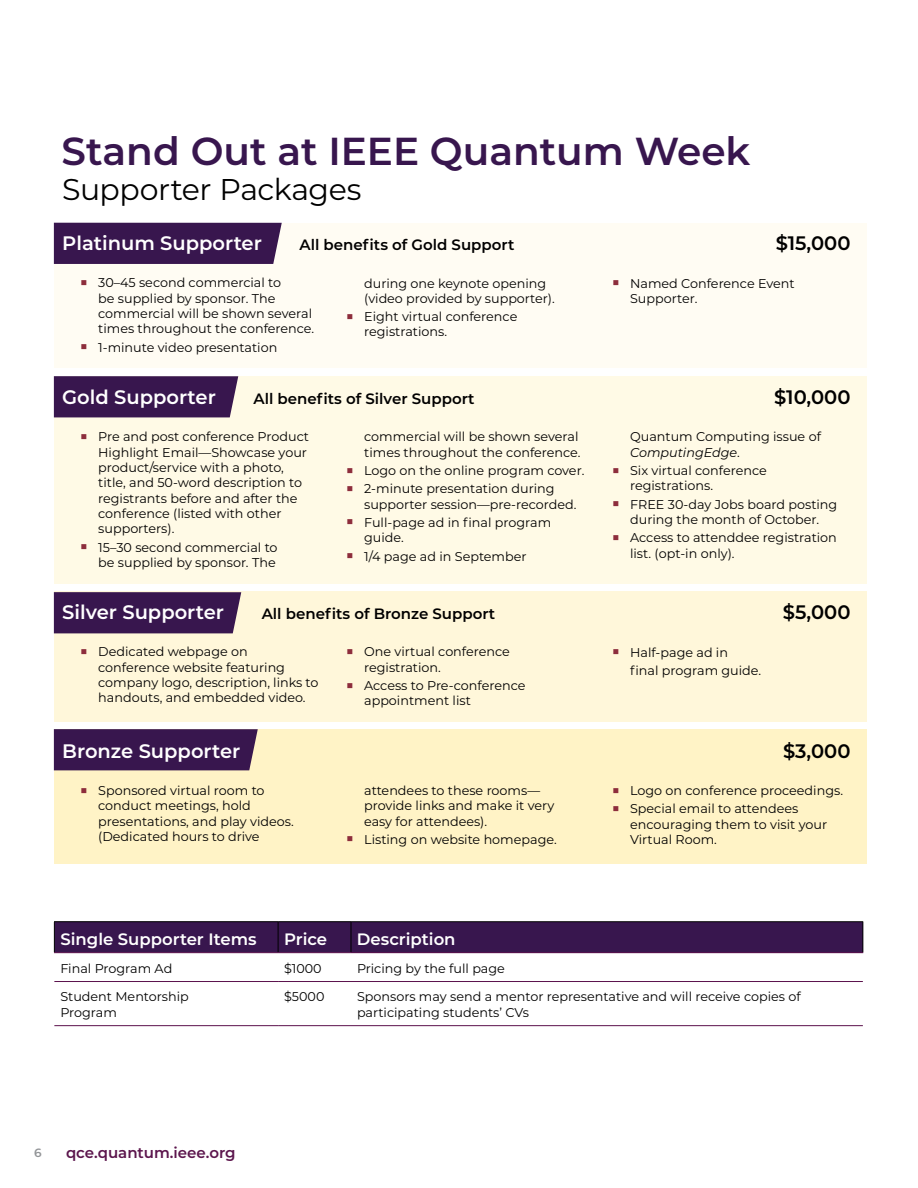
<style>
.page{position:relative;width:918px;height:1188px;background:#fff}
.page>*{position:absolute;margin:0;border:0;box-sizing:border-box;transform-origin:0 0}
.t1{font:600 39px "Montserrat";color:#38164e}
.t2{font:30px "Montserrat";letter-spacing:-.015em;color:#000}
.t3{font:600 19.5px "Montserrat";color:#fff}
.t4{font:600 19.5px "Montserrat";color:#000}
.t5{font:600 16.5px "Montserrat";color:#fff}
.t6{font:600 15px "Montserrat";color:#000}
.t7{font:600 15px "Montserrat";color:#5c164d}
.t8{font:12.75px/15.3px "Montserrat";color:#000}
.t9{font:600 12px "Montserrat";color:#939598}
.s1{font-weight:300;color:#8d2d3c}
.s2{font-style:italic}
</style>
<div class="page">
<div style="left:55px;top:922px;width:296px;height:30px;background:#38164e"></div>
<div style="left:351px;top:922px;width:512px;height:31px;background:#38164e"></div>
<hr style="left:54px;top:921px;width:224px;height:1px;background:#000">
<hr style="left:54px;top:922px;width:1px;height:30px;background:#000">
<hr style="left:278px;top:921px;width:73px;height:1px;background:#000">
<hr style="left:278px;top:922px;width:1px;height:30px;background:#000">
<hr style="left:351px;top:921px;width:512px;height:1px;background:#000">
<hr style="left:351px;top:922px;width:1px;height:30px;background:#000">
<hr style="left:862px;top:922px;width:1px;height:30px;background:#000">
<hr style="left:54px;top:952px;width:224px;height:1px;background:#5b114c">
<hr style="left:278px;top:952px;width:73px;height:1px;background:#5b114c">
<hr style="left:351px;top:952px;width:512px;height:1px;background:#5b114c">
<hr style="left:54px;top:981px;width:224px;height:1px;background:#5b114c">
<hr style="left:278px;top:981px;width:73px;height:1px;background:#5b114c">
<hr style="left:351px;top:981px;width:512px;height:1px;background:#5b114c">
<hr style="left:54px;top:1025px;width:224px;height:1px;background:#5b114c">
<hr style="left:278px;top:1025px;width:73px;height:1px;background:#5b114c">
<hr style="left:351px;top:1025px;width:512px;height:1px;background:#5b114c">
<div style="left:54px;top:591px;width:813px;height:131px;background:#fff7da"></div>
<div style="left:54px;top:729px;width:813px;height:135px;background:#fff3c6"></div>
<div style="left:54px;top:592px;width:187px;height:41px;background:#38164e"></div>
<div style="left:54px;top:729px;width:204px;height:41px;background:#38164e"></div>
<div style="left:54px;top:223px;width:813px;height:145px;background:#fffcf3"></div>
<div style="left:54px;top:376px;width:813px;height:208px;background:#fffae6"></div>
<div style="left:54px;top:223px;width:228px;height:41px;background:#38164e"></div>
<div style="left:54px;top:376px;width:184px;height:41px;background:#38164e"></div>
<h1 class="t1" style="left:62px;top:124px;width:690px">Stand Out at IEEE Quantum Week</h1>
<h2 class="t2" style="left:62px;top:169px;width:301px">Supporter Packages</h2>
<h3 class="t3" style="left:62px;top:230px;width:201px">Platinum Supporter</h3>
<p class="t6" style="left:300px;top:234px;width:216px">All benefits of Gold Support</p>
<h3 class="t4" style="left:776px;top:230px;width:76px">$15,000</h3>
<p class="t8" style="left:98px;top:275px;width:218px;text-indent:-18px"><span class="s1">■</span> 30–45 second commercial to<br>be supplied by sponsor. The commercial will be shown several times throughout the conference.</p>
<p class="t8" style="left:80px;top:339px;width:199px"><span class="s1">■</span> 1-minute video presentation</p>
<p class="t8" style="left:630px;top:275px;width:166px;text-indent:-18px"><span class="s1">■</span> Named Conference Event<br>Supporter.</p>
<p class="t8" style="left:364px;top:275px;width:192px">during one keynote opening (video provided by supporter).</p>
<p class="t8" style="left:364px;top:308px;width:155px;text-indent:-18px"><span class="s1">■</span> Eight virtual conference registrations.</p>
<h3 class="t3" style="left:62px;top:384px;width:155px">Gold Supporter</h3>
<p class="t6" style="left:254px;top:388px;width:223px">All benefits of Silver Support</p>
<h3 class="t4" style="left:774px;top:384px;width:78px">$10,000</h3>
<p class="t8" style="left:98px;top:429px;width:212px;text-indent:-18px"><span class="s1">■</span> Pre and post conference Product<br>Highlight Email—Showcase your product/service with a photo, title, and 50-word description to registrants before and after the conference (listed with other supporters).</p>
<p class="t8" style="left:80px;top:539px;width:199px;text-align:right"><span class="s1">■</span> 15–30 second commercial to be supplied by sponsor. The</p>
<p class="t8" style="left:630px;top:429px;width:192px">Quantum Computing issue of<br><span class="s2">ComputingEdge</span>.</p>
<p class="t8" style="left:630px;top:462px;width:138px;text-indent:-18px"><span class="s1">■</span> Six virtual conference registrations.</p>
<p class="t8" style="left:612px;top:496px;width:227px;text-align:center"><span class="s1">■</span> FREE 30-day Jobs board posting during the month of October.</p>
<p class="t8" style="left:630px;top:530px;width:208px;text-indent:-18px"><span class="s1">■</span> Access to attenddee registration list. (opt-in only).</p>
<p class="t8" style="left:364px;top:429px;width:218px">commercial will be shown several times throughout the conference.</p>
<p class="t8" style="left:346px;top:462px;width:240px"><span class="s1">■</span> Logo on the online program cover.</p>
<p class="t8" style="left:364px;top:481px;width:214px;text-indent:-18px"><span class="s1">■</span> 2-minute presentation during supporter session—pre-recorded.</p>
<p class="t8" style="left:364px;top:514px;width:189px;text-indent:-18px"><span class="s1">■</span> Full-page ad in final program guide.</p>
<p class="t8" style="left:346px;top:548px;width:182px"><span class="s1">■</span> 1/4 page ad in September</p>
<h3 class="t3" style="left:62px;top:599px;width:163px">Silver Supporter</h3>
<p class="t6" style="left:262px;top:603px;width:235px">All benefits of Bronze Support</p>
<h3 class="t4" style="left:783px;top:599px;width:69px">$5,000</h3>
<p class="t8" style="left:98px;top:644px;width:222px;text-indent:-18px"><span class="s1">■</span> Dedicated webpage on conference website featuring company logo, description, links to handouts, and embedded video.</p>
<p class="t8" style="left:364px;top:644px;width:147px;text-indent:-18px"><span class="s1">■</span> One virtual conference registration.</p>
<p class="t8" style="left:630px;top:643px;width:133px;line-height:18px;text-indent:-18px"><span class="s1">■</span> Half-page ad in<br>final program guide.</p>
<p class="t8" style="left:364px;top:677px;width:163px;text-indent:-18px"><span class="s1">■</span> Access to Pre-conference appointment list</p>
<h3 class="t3" style="left:62px;top:737px;width:180px">Bronze Supporter</h3>
<h3 class="t4" style="left:783px;top:737px;width:69px">$3,000</h3>
<p class="t8" style="left:98px;top:782px;width:197px;text-indent:-18px"><span class="s1">■</span> Sponsored virtual room to conduct meetings, hold presentations, and play videos. (Dedicated hours to drive</p>
<p class="t8" style="left:364px;top:782px;width:192px">attendees to these rooms— provide links and make it very easy for attendees).</p>
<p class="t8" style="left:612px;top:782px;width:232px"><span class="s1">■</span> Logo on conference proceedings.</p>
<p class="t8" style="left:630px;top:801px;width:199px;text-indent:-18px"><span class="s1">■</span> Special email to attendees encouraging them to visit your<br>Virtual Room.</p>
<p class="t8" style="left:346px;top:831px;width:212px"><span class="s1">■</span> Listing on website homepage.</p>
<p class="t5" style="left:60px;top:928px;width:198px">Single Supporter Items</p>
<p class="t5" style="left:284px;top:928px;width:45px">Price</p>
<p class="t5" style="left:357px;top:928px;width:100px">Description</p>
<p class="t8" style="left:60px;top:960px;width:113px">Final Program Ad</p>
<p class="t8" style="left:284px;top:960px;width:39px">$1000</p>
<p class="t8" style="left:357px;top:960px;width:149px">Pricing by the full page</p>
<p class="t8" style="left:60px;top:989px;width:130px">Student Mentorship<br>Program</p>
<p class="t8" style="left:284px;top:989px;width:42px">$5000</p>
<p class="t8" style="left:357px;top:989px;width:445px">Sponsors may send a mentor representative and will receive copies of participating students’ CVs</p>
<p class="t9" style="left:34px;top:1145px;width:9px">6</p>
<p class="t7" style="left:66px;top:1142px;width:171px">qce.quantum.ieee.org</p>
</div>
